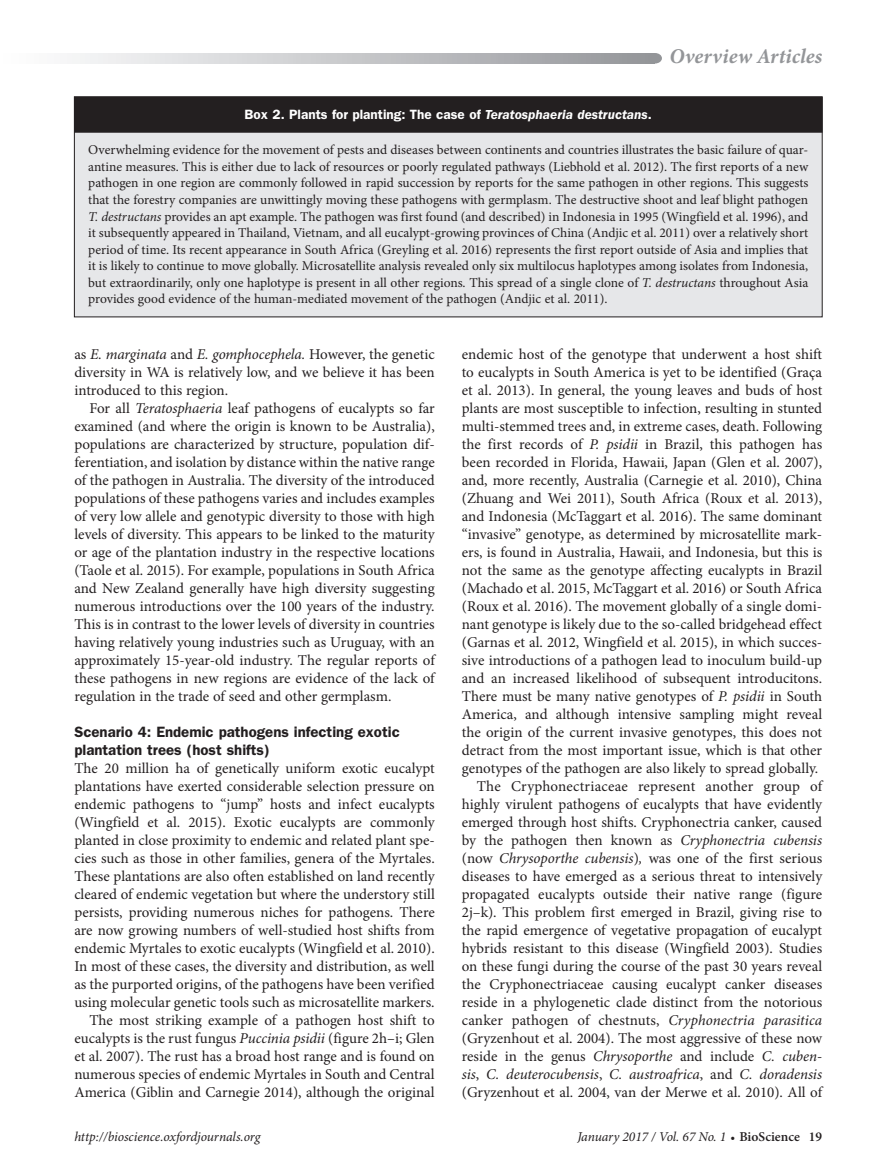
<style>
.page{position:relative;width:894px;height:1174px;background:#fff}
.page>*{position:absolute;margin:0;border:0;box-sizing:border-box;transform-origin:0 0}
.t1{font:italic 700 21px "Minion Pro";letter-spacing:.005em;color:#939598}
.Para{font:15px/18px "Minion Pro";color:#231f20;text-align:justify}
.ParaFL{font:15px/18px "Minion Pro";letter-spacing:-.005em;color:#231f20;text-align:justify}
.t2{font:600 15px/18px "ITC Franklin Gothic Std";color:#231f20}
.BoxParaFL{font:13.5px/16.5px "Minion Pro";color:#231f20;text-align:justify}
.t3{font:italic 13.5px "Minion Pro";letter-spacing:-.005em;color:#231f20}
.BoxHead{font:600 13.5px "ITC Franklin Gothic Std";color:#fff}
.s1{font-style:italic}
.s2{font-weight:600;font-style:normal;font-size:12px}
.s3{font-weight:600;font-style:normal}
</style>
<div class="page">
<svg style="left:72px;top:53px;width:580px;height:11px;background:#c5c6c9"></svg>
<div style="left:648px;top:53px;width:13px;height:11px;background:#939598;border-radius:50%"></div>
<div style="left:74px;top:97px;width:747px;height:220px;background:#e6e7e9"></div>
<div style="left:74px;top:97px;width:748px;height:36px;background:#231f20"></div>
<div style="left:74px;top:96px;width:748px;height:221px;border:1px solid #231f20"></div>
<h1 class="t1" style="left:669px;top:41px;width:154px">Overview Articles</h1>
<p class="BoxHead" style="left:244px;top:107px;width:408px">Box 2. Plants for planting: The case of <span class="s1">Teratosphaeria destructans</span>.</p>
<p class="BoxParaFL" style="left:88px;top:142px;width:721px">Overwhelming evidence for the movement of pests and diseases between continents and countries illustrates the basic failure of quar&shy;antine measures. This is either due to lack of resources or poorly regulated pathways (Liebhold et al. 2012). The first reports of a new pathogen in one region are commonly followed in rapid succession by reports for the same pathogen in other regions. This suggests that the forestry companies are unwittingly moving these pathogens with germplasm. The destructive shoot and leaf blight pathogen <span class="s1">T. destructans</span> provides an apt example. The pathogen was first found (and described) in Indonesia in 1995 (Wingfield et al. 1996), and it subsequently appeared in Thailand, Vietnam, and all eucalypt-growing provinces of China (Andjic et al. 2011) over a relatively short period of time. Its recent appearance in South Africa (Greyling et al. 2016) represents the first report outside of Asia and implies that it is likely to continue to move globally. Microsatellite analysis revealed only six multilocus haplotypes among isolates from Indonesia, but extraordinarily, only one haplotype is present in all other regions. This spread of a single clone of <span class="s1">T. destructans</span> throughout Asia provides good evidence of the human-mediated movement of the pathogen (Andjic et al. 2011).</p>
<p class="Para" style="left:74px;top:345px;width:362px">as <span class="s1">E. marginata</span> and <span class="s1">E. gomphocephela.</span> However, the genetic diversity in WA is relatively low, and we believe it has been introduced to this region.</p>
<p class="Para" style="left:74px;top:399px;width:362px;text-indent:15px">For all <span class="s1">Teratosphaeria</span> leaf pathogens of eucalypts so far examined (and where the origin is known to be Australia), populations are characterized by structure, population dif&shy;ferentiation, and isolation by distance within the native range of the pathogen in Australia. The diversity of the introduced populations of these pathogens varies and includes examples of very low allele and genotypic diversity to those with high levels of diversity. This appears to be linked to the maturity or age of the plantation industry in the respective locations (Taole et al. 2015). For example, populations in South Africa and New Zealand generally have high diversity suggesting numerous introductions over the 100 years of the industry.<br>This is in contrast to the lower levels of diversity in countries having relatively young industries such as Uruguay, with an approximately 15-year-old industry. The regular reports of these pathogens in new regions are evidence of the lack of regulation in the trade of seed and other germplasm.</p>
<h1 class="t2" style="left:74px;top:722px;width:327px">Scenario 4: Endemic pathogens infecting exotic plantation trees (host shifts)</h1>
<p class="ParaFL" style="left:74px;top:759px;width:362px">The 20 million ha of genetically uniform exotic eucalypt plantations have exerted considerable selection pressure on endemic pathogens to “jump” hosts and infect eucalypts (Wingfield et al. 2015). Exotic eucalypts are commonly planted in close proximity to endemic and related plant spe&shy;cies such as those in other families, genera of the Myrtales.<br>These plantations are also often established on land recently cleared of endemic vegetation but where the understory still persists, providing numerous niches for pathogens. There are now growing numbers of well-studied host shifts from endemic Myrtales to exotic eucalypts (Wingfield et al. 2010).<br>In most of these cases, the diversity and distribution, as well as the purported origins, of the pathogens have been verified using molecular genetic tools such as microsatellite markers.</p>
<p class="Para" style="left:74px;top:1011px;width:362px;text-indent:15px">The most striking example of a pathogen host shift to eucalypts is the rust fungus <span class="s1">Puccinia psidii</span> (figure 2h–i; Glen et al. 2007). The rust has a broad host range and is found on numerous species of endemic Myrtales in South and Central America (Giblin and Carnegie 2014), although the original</p>
<p class="Para" style="left:461px;top:345px;width:362px">endemic host of the genotype that underwent a host shift to eucalypts in South America is yet to be identified (Graça et al. 2013). In general, the young leaves and buds of host plants are most susceptible to infection, resulting in stunted multi-stemmed trees and, in extreme cases, death. Following the first records of <span class="s1">P. psidii</span> in Brazil, this pathogen has been recorded in Florida, Hawaii, Japan (Glen et al. 2007), and, more recently, Australia (Carnegie et al. 2010), China (Zhuang and Wei 2011), South Africa (Roux et al. 2013), and Indonesia (McTaggart et al. 2016). The same dominant “invasive” genotype, as determined by microsatellite mark&shy;ers, is found in Australia, Hawaii, and Indonesia, but this is not the same as the genotype affecting eucalypts in Brazil (Machado et al. 2015, McTaggart et al. 2016) or South Africa (Roux et al. 2016). The movement globally of a single domi&shy;nant genotype is likely due to the so-called bridgehead effect (Garnas et al. 2012, Wingfield et al. 2015), in which succes&shy;sive introductions of a pathogen lead to inoculum build-up and an increased likelihood of subsequent introducitons.<br>There must be many native genotypes of <span class="s1">P. psidii</span> in South America, and although intensive sampling might reveal the origin of the current invasive genotypes, this does not detract from the most important issue, which is that other genotypes of the pathogen are also likely to spread globally.</p>
<p class="Para" style="left:461px;top:777px;width:362px;text-indent:15px">The Cryphonectriaceae represent another group of highly virulent pathogens of eucalypts that have evidently emerged through host shifts. Cryphonectria canker, caused by the pathogen then known as <span class="s1">Cryphonectria cubensis </span>(now <span class="s1">Chrysoporthe cubensis</span>)<span class="s1">,</span> was one of the first serious diseases to have emerged as a serious threat to intensively propagated eucalypts outside their native range (figure 2j–k). This problem first emerged in Brazil, giving rise to the rapid emergence of vegetative propagation of eucalypt hybrids resistant to this disease (Wingfield 2003). Studies on these fungi during the course of the past 30 years reveal the Cryphonectriaceae causing eucalypt canker diseases reside in a phylogenetic clade distinct from the notorious canker pathogen of chestnuts, <span class="s1">Cryphonectria parasitica </span>(Gryzenhout et al. 2004). The most aggressive of these now reside in the genus <span class="s1">Chrysoporthe</span> and include <span class="s1">C. cuben&shy;sis</span>, <span class="s1">C. deuterocubensis</span>, <span class="s1">C. austroafrica</span>, and <span class="s1">C. doradensis </span>(Gryzenhout et al. 2004, van der Merwe et al. 2010). All of</p>
<p class="t3" style="left:74px;top:1128px;width:187px">http://bioscience.oxfordjournals.org</p>
<p class="t3" style="left:577px;top:1128px;width:246px">January 2017 / Vol. 67 No. 1 <span class="s2">•</span> <span class="s3">BioScience 19</span></p>
</div>
